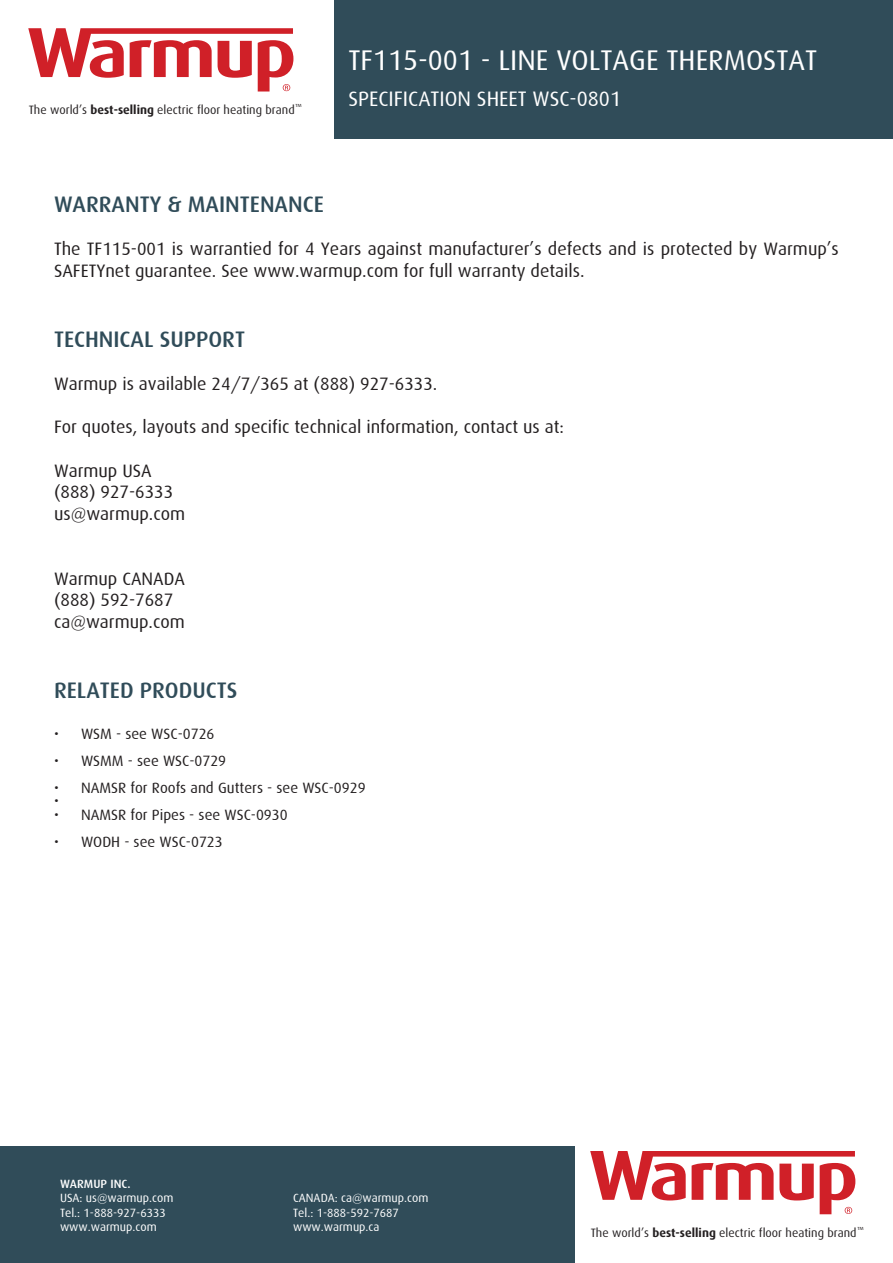
<style>
.page{position:relative;width:893px;height:1263px;background:#fff}
.page>*{position:absolute;margin:0;border:0;box-sizing:border-box;transform-origin:0 0}
.t1{font:28.5px "Dax";color:#fff}
.t2{font:500 22.5px "Dax";color:#304c59}
.t3{font:21px "Dax";color:#fff}
.t4{font:18px/21.6px "Dax";color:#231f20}
.t5{font:15px "Dax";color:#231f20}
.t6{font:12.15px "Dax";color:#231f20}
.t7{font:12px/14.4px "Dax";color:#fff}
.t8{font:500 12px "Dax";color:#fff}
.t9{font:8.85px "Dax";color:#231f20}
.s1{font-weight:700}
</style>
<div class="page">
<svg style="left:590px;top:1151px;width:265px;height:63px"></svg>
<div style="left:0;top:1146px;width:574px;height:117px;background:#304c59"></div>
<svg style="left:28px;top:28px;width:265px;height:64px"></svg>
<div style="left:334px;top:0;width:559px;height:139px;background:#304c59"></div>
<p class="t9" style="left:295px;top:103px;width:8px">™</p>
<p class="t6" style="left:29px;top:103px;width:267px">The world’s <span class="s1">best-selling</span> electric floor heating brand</p>
<h1 class="t1" style="left:348px;top:44px;width:470px">TF115-001 - LINE VOLTAGE THERMOSTAT</h1>
<p class="t3" style="left:348px;top:87px;width:274px">SPECIFICATION SHEET WSC-0801</p>
<p class="t2" style="left:54px;top:192px;width:271px">WARRANTY &amp; MAINTENANCE</p>
<p class="t4" style="left:54px;top:238px;width:786px">The TF115-001 is warrantied for 4 Years against manufacturer’s defects and is protected by Warmup’s<br>SAFETYnet guarantee. See www.warmup.com for full warranty details.</p>
<p class="t2" style="left:54px;top:327px;width:193px">TECHNICAL SUPPORT</p>
<p class="t4" style="left:54px;top:373px;width:385px">Warmup is available 24/7/365 at (888) 927-6333.</p>
<p class="t4" style="left:54px;top:417px;width:512px">For quotes, layouts and specific technical information, contact us at:</p>
<p class="t4" style="left:54px;top:460px;width:99px">Warmup USA</p>
<p class="t4" style="left:54px;top:481px;width:121px">(888) 927-6333</p>
<p class="t4" style="left:54px;top:503px;width:133px">us@warmup.com</p>
<p class="t4" style="left:54px;top:568px;width:132px">Warmup CANADA</p>
<p class="t4" style="left:54px;top:589px;width:121px">(888) 592-7687</p>
<p class="t4" style="left:54px;top:611px;width:132px">ca@warmup.com</p>
<p class="t2" style="left:54px;top:678px;width:185px">RELATED PRODUCTS</p>
<p class="t5" style="left:54px;top:725px;width:162px">• WSM - see WSC-0726</p>
<p class="t5" style="left:54px;top:752px;width:174px">• WSMM - see WSC-0729</p>
<p class="t5" style="left:54px;top:779px;width:313px">• NAMSR for Roofs and Gutters - see WSC-0929</p>
<p class="t5" style="left:54px;top:792px;width:6px">•</p>
<p class="t5" style="left:54px;top:806px;width:235px">• NAMSR for Pipes - see WSC-0930</p>
<p class="t5" style="left:54px;top:833px;width:170px">• WODH - see WSC-0723</p>
<p class="t8" style="left:60px;top:1177px;width:72px">WARMUP INC.</p>
<p class="t7" style="left:60px;top:1191px;width:115px">USA: us@warmup.com<br>Tel.: 1-888-927-6333 www.warmup.com</p>
<p class="t7" style="left:293px;top:1191px;width:137px">CANADA: ca@warmup.com<br>Tel.: 1-888-592-7687 www.warmup.ca</p>
<p class="t9" style="left:857px;top:1225px;width:8px">™</p>
<p class="t6" style="left:591px;top:1226px;width:267px">The world’s <span class="s1">best-selling</span> electric floor heating brand</p>
</div>
